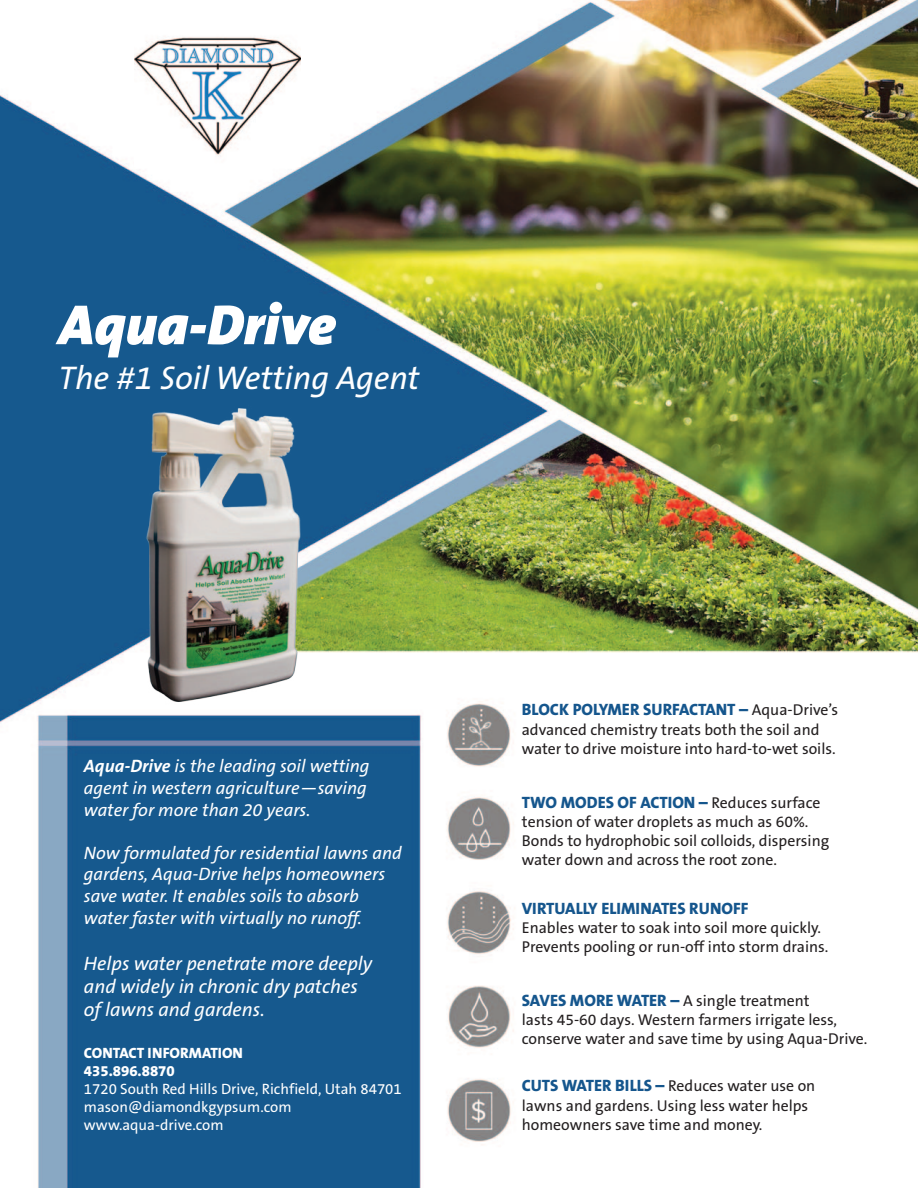
<style>
.page{position:relative;width:918px;height:1188px;background:#fff}
.page>*{position:absolute;margin:0;border:0;box-sizing:border-box;transform-origin:0 0}
.t1{font:italic 900 57px "The Sans B9";color:#fff}
.t2{font:italic 33px "The Sans B5 Plain";color:#fff}
.t3{font:italic 19.5px/23.4px "The Sans B5 Plain";color:#fff}
.t4{font:italic 18px/21.6px "The Sans B5 Plain";color:#fff}
.t5{font:800 16.5px "The Sans B8";color:#15568d}
.t6{font:15.75px/18.9px "The Sans B5 Plain";color:#231f20}
.t7{font:15px/18px "The Sans B5 Plain";color:#fff}
.t8{font:800 15px "The Sans B8";color:#fff}
.s1{font-family:"The Sans B7";font-weight:700}
.s2{font-family:"The Sans B5 Plain";font-weight:400;font-size:15.75px;color:#231f20}
.s3{font-family:"The Sans B8";font-weight:800;font-size:16.5px;color:#15568d}
</style>
<div class="page">
<img style="left:0;top:0;width:918px;height:1188px">
<img style="left:135px;top:10px;width:165px;height:157px">
<img style="left:136px;top:400px;width:175px;height:311px">
<p class="t1" style="left:58px;top:303px;width:279px">Aqua-Drive</p>
<p class="t2" style="left:58px;top:365px;width:363px">The #1 Soil Wetting Agent</p>
<p class="t4" style="left:84px;top:757px;width:287px"><span class="s1">Aqua-Drive</span> is the leading soil wetting</p>
<p class="t4" style="left:84px;top:779px;width:284px">agent in western agriculture—saving water for more than 20 years.</p>
<p class="t4" style="left:84px;top:844px;width:319px">Now formulated for residential lawns and gardens, Aqua-Drive helps homeowners save water. It enables soils to absorb water faster with virtually no runoff.</p>
<p class="t3" style="left:84px;top:953px;width:290px">Helps water penetrate more deeply and widely in chronic dry patches of lawns and gardens.</p>
<p class="t8" style="left:84px;top:1047px;width:161px">CONTACT INFORMATION</p>
<p class="t8" style="left:84px;top:1065px;width:92px">435.896.8870</p>
<p class="t7" style="left:84px;top:1082px;width:319px">1720 South Red Hills Drive, Richfield, Utah 84701 mason@diamondkgypsum.com www.aqua-drive.com</p>
<p class="t5" style="left:522px;top:703px;width:318px">BLOCK POLYMER SURFACTANT – <span class="s2">Aqua-Drive’s</span></p>
<p class="t6" style="left:522px;top:721px;width:316px">advanced chemistry treats both the soil and water to drive moisture into hard-to-wet soils.</p>
<p class="t5" style="left:522px;top:796px;width:300px">TWO MODES OF ACTION – <span class="s2">Reduces surface</span></p>
<p class="t6" style="left:522px;top:814px;width:309px">tension of water droplets as much as 60%.<br>Bonds to hydrophobic soil colloids, dispersing water down and across the root zone.</p>
<p class="t5" style="left:522px;top:902px;width:228px">VIRTUALLY ELIMINATES RUNOFF</p>
<p class="t6" style="left:522px;top:919px;width:308px;line-height:19.5px">Enables water to soak into soil more quickly.<br>Prevents pooling or run-off into storm drains.</p>
<p class="t6" style="left:522px;top:993px;width:347px"><span class="s3">SAVES MORE WATER –</span> A single treatment<br>lasts 45-60 days. Western farmers irrigate less, conserve water and save time by using Aqua-Drive.</p>
<p class="t6" style="left:522px;top:1078px;width:295px;line-height:19.4px"><span class="s3">CUTS WATER BILLS –</span> Reduces water use on lawns and gardens. Using less water helps homeowners save time and money.</p>
</div>
